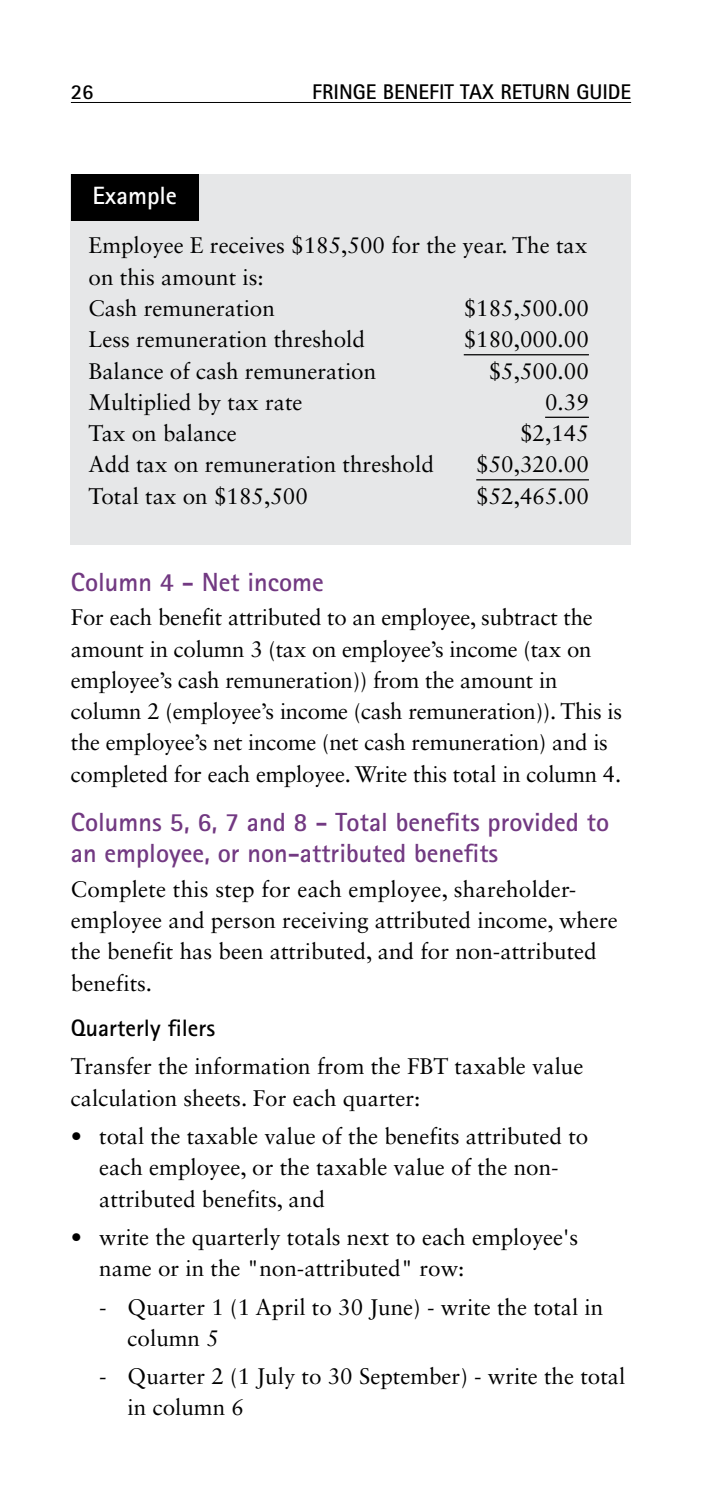
<style>
.page{position:relative;width:702px;height:1489px;background:#fff}
.page>*{position:absolute;margin:0;border:0;box-sizing:border-box;transform-origin:0 0}
.t1{font:700 26.25px/31.2px "Rotis Sans Serif Std";color:#723982}
.t2{font:700 25px "Rotis Sans Serif Std";color:#fff}
.t3{font:700 23.75px "Rotis Sans Serif Std";color:#000}
.t4{font:22.5px/31.2px "Sabon LT Std";color:#000}
.t5{font:700 21.25px "Rotis Sans Serif Std";color:#000}
</style>
<div class="page">
<hr style="left:71px;top:102px;width:560px;height:1px;background:#000">
<div style="left:71px;top:174px;width:560px;height:370px;background:#e6e7e8"></div>
<hr style="left:463px;top:354px;width:126px;height:1px;background:#000">
<hr style="left:545px;top:416px;width:44px;height:2px;background:#000">
<hr style="left:476px;top:479px;width:113px;height:1px;background:#000">
<div style="left:71px;top:174px;width:127px;height:46px;background:#000"></div>
<p class="t5" style="left:71px;top:78px;width:24px">26</p>
<p class="t5" style="left:312px;top:78px;width:320px">FRINGE BENEFIT TAX RETURN GUIDE</p>
<p class="t2" style="left:92px;top:180px;width:86px">Example</p>
<p class="t4" style="left:89px;top:230px;width:500px">Employee E receives $185,500 for the year. The tax on this amount is:<br>Cash remuneration</p>
<p class="t4" style="left:463px;top:292px;width:127px">$185,500.00</p>
<p class="t4" style="left:89px;top:323px;width:278px">Less remuneration threshold</p>
<p class="t4" style="left:463px;top:323px;width:127px">$180,000.00</p>
<p class="t4" style="left:89px;top:355px;width:289px">Balance of cash remuneration</p>
<p class="t4" style="left:488px;top:355px;width:102px">$5,500.00</p>
<p class="t4" style="left:89px;top:386px;width:215px">Multiplied by tax rate</p>
<p class="t4" style="left:545px;top:386px;width:45px">0.39</p>
<p class="t4" style="left:89px;top:417px;width:150px">Tax on balance</p>
<p class="t4" style="left:520px;top:417px;width:70px">$2,145</p>
<p class="t4" style="left:89px;top:448px;width:347px">Add tax on remuneration threshold</p>
<p class="t4" style="left:476px;top:448px;width:114px">$50,320.00</p>
<p class="t4" style="left:89px;top:480px;width:221px">Total tax on $185,500</p>
<p class="t4" style="left:476px;top:480px;width:114px">$52,465.00</p>
<p class="t1" style="left:71px;top:565px;width:254px">Column 4 - Net income</p>
<p class="t4" style="left:71px;top:601px;width:552px">For each benefit attributed to an employee, subtract the amount in column 3 (tax on employee’s income (tax on employee’s cash remuneration)) from the amount in column 2 (employee’s income (cash remuneration)). This is the employee’s net income (net cash remuneration) and is completed for each employee. Write this total in column 4.</p>
<p class="t1" style="left:71px;top:805px;width:539px">Columns 5, 6, 7 and 8 - Total benefits provided to an employee, or non-attributed benefits</p>
<p class="t4" style="left:71px;top:873px;width:548px">Complete this step for each employee, shareholder&shy;employee and person receiving attributed income, where the benefit has been attributed, and for non-attributed benefits.</p>
<p class="t3" style="left:71px;top:1012px;width:146px">Quarterly filers</p>
<p class="t4" style="left:71px;top:1050px;width:514px">Transfer the information from the FBT taxable value calculation sheets. For each quarter:</p>
<p class="t4" style="left:99px;top:1120px;width:490px;text-indent:-28px">• total the taxable value of the benefits attributed to each employee, or the taxable value of the non&shy;attributed benefits, and</p>
<p class="t4" style="left:99px;top:1221px;width:480px;text-indent:-28px">• write the quarterly totals next to each employee's name or in the "non-attributed" row:</p>
<p class="t4" style="left:128px;top:1290px;width:477px;text-indent:-28px">- Quarter 1 (1 April to 30 June) - write the total in column 5</p>
<p class="t4" style="left:128px;top:1360px;width:499px;text-indent:-28px">- Quarter 2 (1 July to 30 September) - write the total in column 6</p>
</div>
